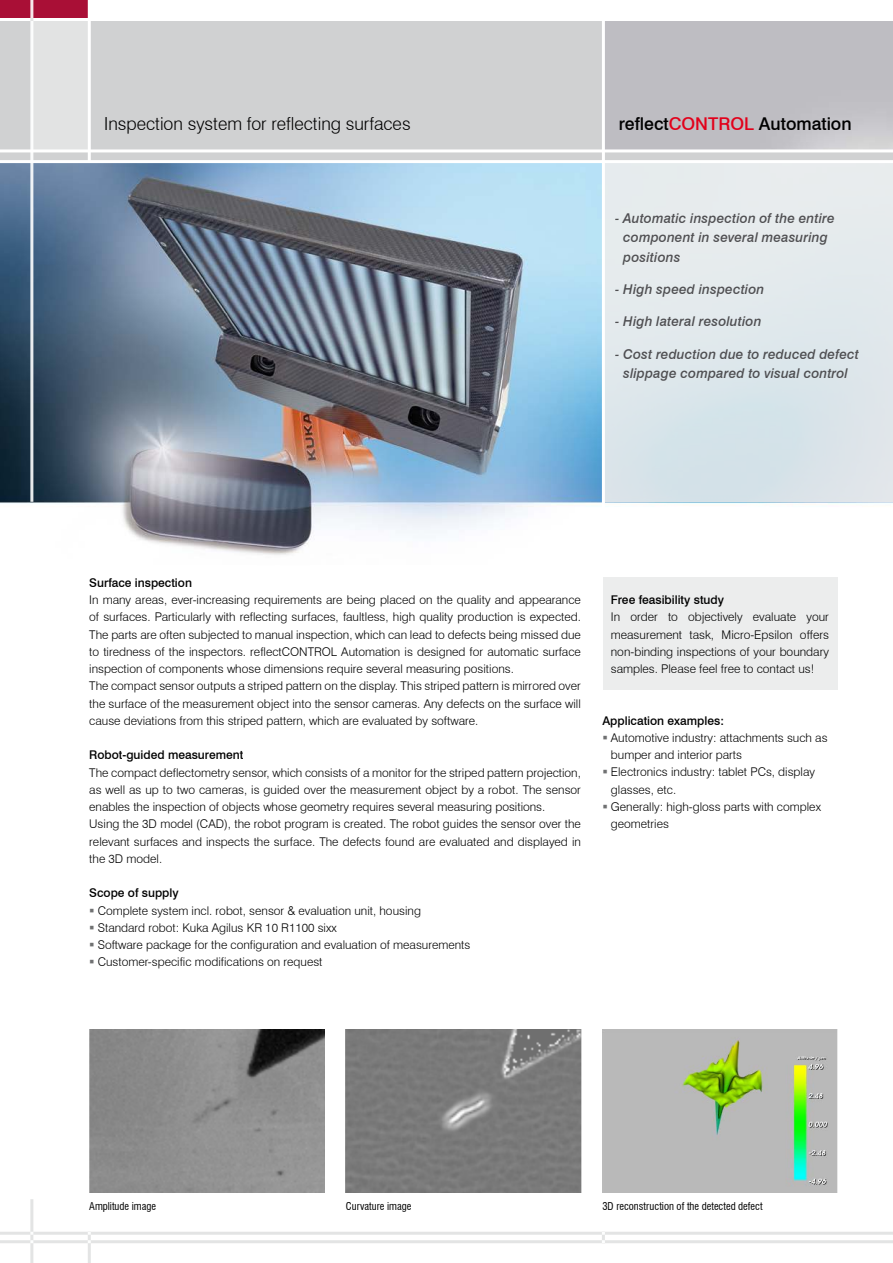
<style>
.page{position:relative;width:893px;height:1263px;background:#fff}
.page>*{position:absolute;margin:0;border:0;box-sizing:border-box;transform-origin:0 0}
.t1{font:300 18px "Swiss 721 BT";color:#000}
.t2{font:500 17.7px "Swiss 721 BT";color:#000}
.t3{font:italic 500 13.5px/19.5px "Swiss 721 BT";letter-spacing:.01em;color:#3e3d40}
.t4{font:300 12px/17.2px "Swiss 721 BT";color:#000}
.t5{font:500 12px "Swiss 721 BT";color:#000}
.t6{font:condensed 10.5px "Swiss 721 BT";color:#000}
.s1{color:#e2001a}
</style>
<div class="page">
<img style="left:0;top:163px;width:893px;height:392px">
<div style="left:602px;top:162px;width:291px;height:340px;background:linear-gradient(to right,#dfe8ec,#e0e7eb)"></div>
<div style="left:0;top:21px;width:893px;height:141px;background:linear-gradient(to right,#d5d7d7,#c1c0c5)"></div>
<div style="left:32px;top:21px;width:57px;height:130px;background:#e2e3e3"></div>
<div style="left:0;top:0;width:89px;height:18px;background:#a90f36"></div>
<hr style="left:88px;top:0;width:3px;height:163px;background:#fff">
<hr style="left:602px;top:17px;width:3px;height:492px;background:#fff">
<hr style="left:0;top:149px;width:893px;height:3px;background:#fff">
<hr style="left:0;top:160px;width:893px;height:3px;background:#fff">
<hr style="left:0;top:1240px;width:893px;height:3px;background:#e3e4e4">
<hr style="left:30px;top:0;width:3px;height:502px;background:#e3e4e4">
<hr style="left:0;top:1232px;width:893px;height:3px;background:#e3e4e4">
<hr style="left:30px;top:1199px;width:3px;height:64px;background:#e3e4e4">
<hr style="left:88px;top:1232px;width:3px;height:31px;background:#e3e4e4">
<svg style="left:602px;top:1232px;width:3px;height:11px"></svg>
<div style="left:603px;top:577px;width:235px;height:113px;background:#eceded"></div>
<img style="left:89px;top:1030px;width:236px;height:163px">
<img style="left:346px;top:1030px;width:235px;height:163px">
<img style="left:602px;top:1030px;width:236px;height:163px">
<h1 class="t1" style="left:104px;top:113px;width:308px">Inspection system for reflecting surfaces</h1>
<h2 class="t2" style="left:619px;top:113px;width:234px">reflect<span class="s1">CONTROL</span> Automation</h2>
<p class="t3" style="left:623px;top:208px;width:213px;text-indent:-8px">- Automatic inspection of the entire component in several measuring positions</p>
<p class="t3" style="left:615px;top:279px;width:151px">- High speed inspection</p>
<p class="t3" style="left:615px;top:312px;width:148px">- High lateral resolution</p>
<p class="t3" style="left:615px;top:344px;width:245px;text-align:center">- Cost reduction due to reduced defect slippage compared to visual control</p>
<p class="t5" style="left:89px;top:575px;width:104px">Surface inspection</p>
<p class="t4" style="left:89px;top:591px;width:493px">In many areas, ever-increasing requirements are being placed on the quality and appearance of surfaces. Particularly with reflecting surfaces, faultless, high quality production is expected.<br>The parts are often subjected to manual inspection, which can lead to defects being missed due to tiredness of the inspectors. reflectCONTROL Automation is designed for automatic surface inspection of components whose dimensions require several measuring positions.<br>The compact sensor outputs a striped pattern on the display. This striped pattern is mirrored over the surface of the measurement object into the sensor cameras. Any defects on the surface will cause deviations from this striped pattern, which are evaluated by software.</p>
<p class="t5" style="left:89px;top:748px;width:156px">Robot-guided measurement</p>
<p class="t4" style="left:89px;top:763px;width:493px">The compact deflectometry sensor, which consists of a monitor for the striped pattern projection, as well as up to two cameras, is guided over the measurement object by a robot. The sensor enables the inspection of objects whose geometry requires several measuring positions.<br>Using the 3D model (CAD), the robot program is created. The robot guides the sensor over the relevant surfaces and inspects the surface. The defects found are evaluated and displayed in the 3D model.</p>
<p class="t5" style="left:89px;top:886px;width:91px">Scope of supply</p>
<p class="t4" style="left:98px;top:901px;width:374px">Complete system incl. robot, sensor &amp; evaluation unit, housing Standard robot: Kuka Agilus KR 10 R1100 sixx<br>Software package for the configuration and evaluation of measurements Customer-specific modifications on request</p>
<p class="t5" style="left:611px;top:592px;width:115px">Free feasibility study</p>
<p class="t4" style="left:611px;top:608px;width:220px;text-align:justify">In order to objectively evaluate your measurement task, Micro-Epsilon offers non-binding inspections of your boundary samples. Please feel free to contact us!</p>
<p class="t5" style="left:602px;top:713px;width:123px">Application examples:</p>
<p class="t4" style="left:611px;top:729px;width:218px">Automotive industry: attachments such as bumper and interior parts<br>Electronics industry: tablet PCs, display glasses, etc.<br>Generally: high-gloss parts with complex geometries</p>
<p class="t6" style="left:89px;top:1199px;width:68px">Amplitude image</p>
<p class="t6" style="left:346px;top:1199px;width:67px">Curvature image</p>
<p class="t6" style="left:602px;top:1199px;width:162px">3D reconstruction of the detected defect</p>
</div>
